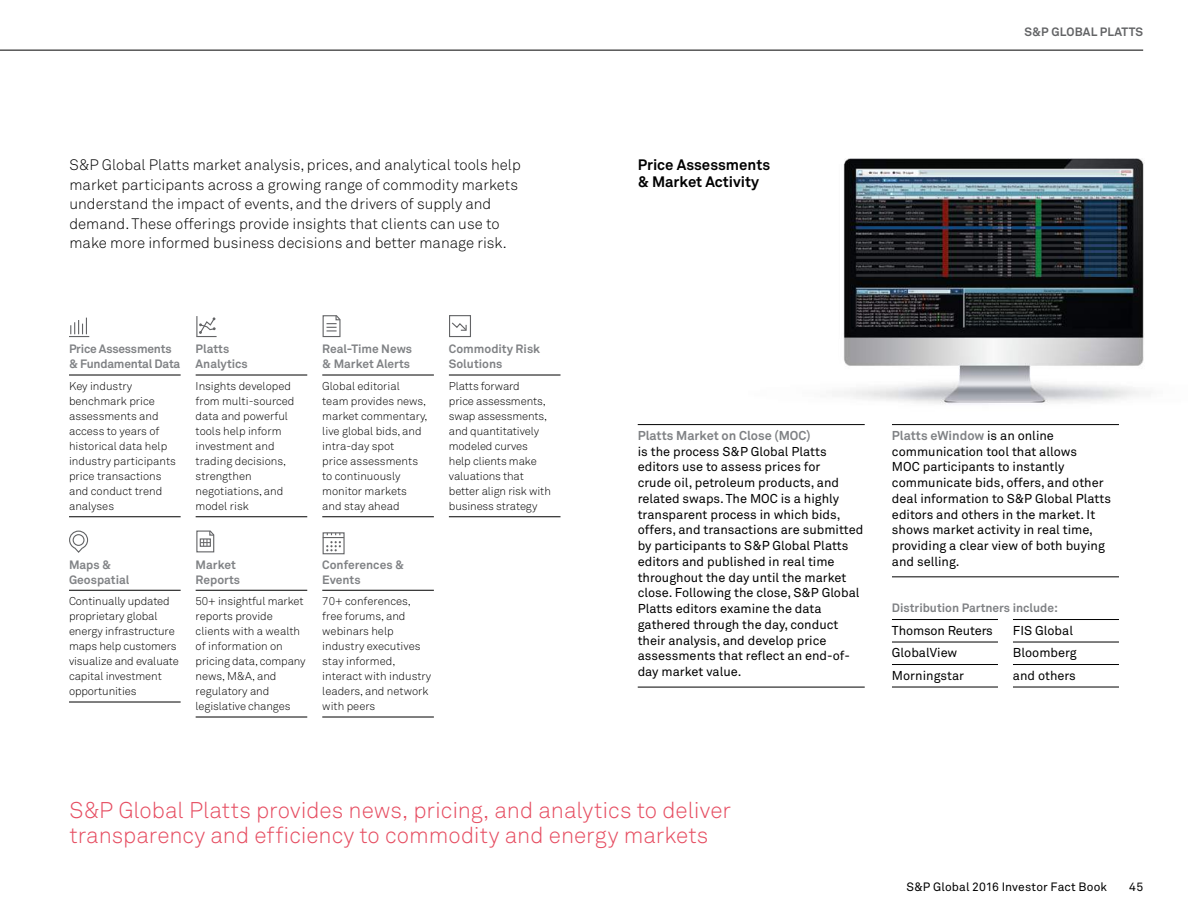
<style>
.page{position:relative;width:1188px;height:918px;background:#fff}
.page>*{position:absolute;margin:0;border:0;box-sizing:border-box;transform-origin:0 0}
.t1{font:300 22.5px/25.5px "Akkurat Pro";color:#e64d61}
.t2{font:300 15px/19.5px "Akkurat Pro";color:#000}
.t3{font:700 15px/16.5px "Akkurat Pro";color:#000}
.t4{font:12.75px/15.8px "Akkurat Pro";color:#000}
.t5{font:700 12.75px "Akkurat Pro";color:#808285}
.t6{font:700 12px/15px "Akkurat Pro";color:#808285}
.t7{font:700 12px/15px "Akkurat Pro";letter-spacing:-.02em;color:#808285}
.t8{font:12px "Akkurat Pro";letter-spacing:.01em;color:#000}
.t9{font:700 12px "Akkurat Pro";letter-spacing:.02em;color:#636466}
.t10{font:300 11.25px/15px "Akkurat Pro";color:#000}
.s1{font-weight:700;color:#808285}
</style>
<div class="page">
<hr style="left:0;top:50px;width:1143px;height:1px;background:#000">
<hr style="left:638px;top:424px;width:227px;height:1px;background:#000">
<hr style="left:638px;top:687px;width:227px;height:1px;background:#000">
<img style="left:843px;top:158px;width:301px;height:246px">
<hr style="left:69px;top:375px;width:112px;height:1px;background:#000">
<hr style="left:69px;top:517px;width:112px;height:1px;background:#000">
<hr style="left:69px;top:590px;width:112px;height:1px;background:#000">
<hr style="left:69px;top:702px;width:112px;height:1px;background:#000">
<hr style="left:196px;top:375px;width:111px;height:1px;background:#000">
<hr style="left:196px;top:517px;width:111px;height:1px;background:#000">
<hr style="left:196px;top:590px;width:111px;height:1px;background:#000">
<hr style="left:196px;top:717px;width:111px;height:1px;background:#000">
<hr style="left:322px;top:375px;width:112px;height:1px;background:#000">
<hr style="left:322px;top:517px;width:112px;height:1px;background:#000">
<hr style="left:322px;top:590px;width:112px;height:1px;background:#000">
<hr style="left:322px;top:717px;width:112px;height:1px;background:#000">
<hr style="left:449px;top:375px;width:112px;height:1px;background:#000">
<hr style="left:449px;top:517px;width:112px;height:1px;background:#000">
<hr style="left:892px;top:619px;width:106px;height:1px;background:#000">
<hr style="left:892px;top:642px;width:106px;height:1px;background:#000">
<hr style="left:892px;top:664px;width:106px;height:1px;background:#000">
<hr style="left:892px;top:687px;width:106px;height:1px;background:#000">
<hr style="left:1013px;top:619px;width:106px;height:1px;background:#000">
<hr style="left:1013px;top:642px;width:106px;height:1px;background:#000">
<hr style="left:1013px;top:664px;width:106px;height:1px;background:#000">
<hr style="left:1013px;top:687px;width:106px;height:1px;background:#000">
<hr style="left:892px;top:424px;width:227px;height:1px;background:#000">
<hr style="left:892px;top:577px;width:227px;height:1px;background:#000">
<svg style="left:69px;top:318px;width:20px;height:19px"></svg>
<svg style="left:196px;top:316px;width:21px;height:21px"></svg>
<svg style="left:69px;top:530px;width:20px;height:23px"></svg>
<svg style="left:322px;top:315px;width:19px;height:23px"></svg>
<svg style="left:196px;top:530px;width:19px;height:23px"></svg>
<div style="left:449px;top:315px;width:22px;height:22px;border:1px solid #636466"></div>
<svg style="left:452px;top:322px;width:15px;height:9px"></svg>
<div style="left:323px;top:532px;width:22px;height:22px;border:1px solid #636466"></div>
<svg style="left:323px;top:533px;width:21px;height:18px"></svg>
<p class="t9" style="left:1024px;top:24px;width:120px">S&amp;P GLOBAL PLATTS</p>
<p class="t2" style="left:69px;top:155px;width:453px">S&amp;P Global Platts market analysis, prices, and analytical tools help market participants across a growing range of commodity markets understand the impact of events, and the drivers of supply and demand. These offerings provide insights that clients can use to make more informed business decisions and better manage risk.</p>
<h2 class="t3" style="left:638px;top:156px;width:134px">Price Assessments &amp; Market Activity</h2>
<p class="t7" style="left:69px;top:342px;width:113px">Price Assessments &amp; Fundamental Data</p>
<p class="t10" style="left:69px;top:379px;width:108px">Key industry benchmark price assessments and access to years of historical data help industry participants price transactions and conduct trend analyses</p>
<p class="t6" style="left:196px;top:342px;width:54px">Platts<br>Analytics</p>
<p class="t10" style="left:196px;top:379px;width:100px">Insights developed from multi-sourced data and powerful tools help inform investment and trading decisions, strengthen negotiations, and model risk</p>
<p class="t6" style="left:322px;top:342px;width:91px">Real-Time News &amp; Market Alerts</p>
<p class="t10" style="left:322px;top:379px;width:107px">Global editorial team provides news, market commentary, live global bids, and intra-day spot<br>price assessments to continuously monitor markets and stay ahead</p>
<p class="t6" style="left:449px;top:342px;width:93px">Commodity Risk<br>Solutions</p>
<p class="t10" style="left:449px;top:379px;width:104px">Platts forward<br>price assessments, swap assessments, and quantitatively modeled curves help clients make valuations that better align risk with business strategy</p>
<p class="t6" style="left:69px;top:557px;width:62px">Maps &amp;<br>Geospatial</p>
<p class="t10" style="left:69px;top:594px;width:111px">Continually updated proprietary global energy infrastructure maps help customers visualize and evaluate capital investment opportunities</p>
<p class="t6" style="left:196px;top:557px;width:46px">Market<br>Reports</p>
<p class="t10" style="left:196px;top:594px;width:112px">50+ insightful market reports provide clients with a wealth of information on pricing data, company news, M&amp;A, and regulatory and legislative changes</p>
<p class="t6" style="left:322px;top:557px;width:83px">Conferences &amp;<br>Events</p>
<p class="t10" style="left:322px;top:594px;width:110px">70+ conferences, free forums, and webinars help industry executives stay informed, interact with industry leaders, and network with peers</p>
<p class="t5" style="left:638px;top:427px;width:174px">Platts Market on Close (MOC)</p>
<p class="t4" style="left:638px;top:443px;width:227px">is the process S&amp;P Global Platts editors use to assess prices for<br>crude oil, petroleum products, and related swaps. The MOC is a highly transparent process in which bids, offers, and transactions are submitted by participants to S&amp;P Global Platts editors and published in real time throughout the day until the market close. Following the close, S&amp;P Global Platts editors examine the data gathered through the day, conduct their analysis, and develop price assessments that reflect an end-of&shy;day market value.</p>
<p class="t4" style="left:892px;top:428px;width:221px"><span class="s1">Platts eWindow</span> is an online communication tool that allows<br>MOC participants to instantly communicate bids, offers, and other deal information to S&amp;P Global Platts editors and others in the market. It shows market activity in real time, providing a clear view of both buying and selling.</p>
<p class="t6" style="left:892px;top:600px;width:168px">Distribution Partners include:</p>
<p class="t4" style="left:892px;top:619px;width:102px;line-height:22.5px">Thomson Reuters<br>GlobalView<br>Morningstar</p>
<p class="t4" style="left:1013px;top:619px;width:65px;line-height:22.5px">FIS Global<br>Bloomberg and others</p>
<h1 class="t1" style="left:69px;top:797px;width:663px">S&amp;P Global Platts provides news, pricing, and analytics to deliver transparency and efficiency to commodity and energy markets</h1>
<p class="t8" style="left:906px;top:880px;width:202px">S&amp;P Global 2016 Investor Fact Book</p>
<p class="t8" style="left:1129px;top:880px;width:15px">45</p>
</div>
